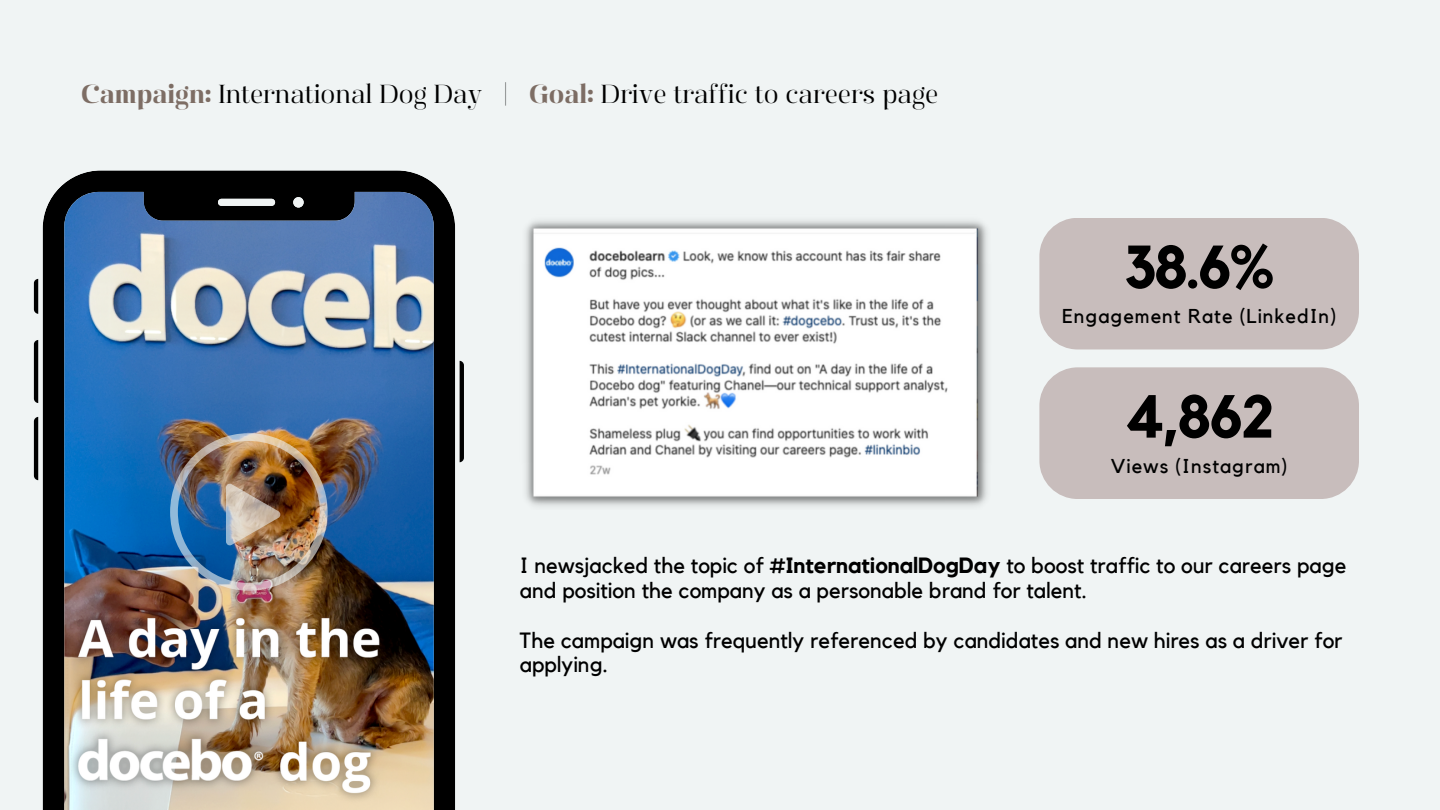
<style>
.page{position:relative;width:1440px;height:810px;background:#f0f4f4}
.page>*{position:absolute;margin:0;border:0;box-sizing:border-box;transform-origin:0 0}
.t1{font:700 60px "Kollektif";color:#000}
.t2{font:26px "Manison 400";color:#000}
.t3{font:22px/24.8px "Kollektif";color:#000}
.t4{font:20px "Kollektif";letter-spacing:.05em;color:#000}
.s1{font-family:"Manison 700";color:#7d6d64}
.s2{font-weight:700}
</style>
<div class="page">
<img style="left:525px;top:220px;width:463px;height:286px">
<svg style="left:34px;top:279px;width:4px;height:35px"></svg>
<svg style="left:34px;top:340px;width:4px;height:63px"></svg>
<svg style="left:34px;top:417px;width:4px;height:63px"></svg>
<svg style="left:459px;top:361px;width:5px;height:101px"></svg>
<img style="left:38px;top:170px;width:418px;height:640px">
<img style="left:170px;top:433px;width:158px;height:158px">
<div style="left:1039px;top:367px;width:320px;height:132px;background:#c8bdbc;border-radius:38px"></div>
<div style="left:1039px;top:218px;width:320px;height:131px;background:#c8bdbc;border-radius:38px"></div>
<p class="t2" style="left:81px;top:79px;width:859px"><span class="s1">Campaign:</span> International Dog Day | <span class="s1">Goal:</span> Drive traffic to careers page</p>
<h1 class="t1" style="left:1124px;top:240px;width:152px">38.6%</h1>
<p class="t4" style="left:1062px;top:307px;width:276px">Engagement Rate (LinkedIn)</p>
<h1 class="t1" style="left:1124px;top:389px;width:152px">4,862</h1>
<p class="t4" style="left:1111px;top:456px;width:178px">Views (Instagram)</p>
<p class="t3" style="left:520px;top:554px;width:828px">I newsjacked the topic of <span class="s2">#InternationalDogDay</span> to boost traffic to our careers page and position the company as a personable brand for talent.</p>
<p class="t3" style="left:520px;top:628px;width:824px">The campaign was frequently referenced by candidates and new hires as a driver for applying.</p>
</div>
